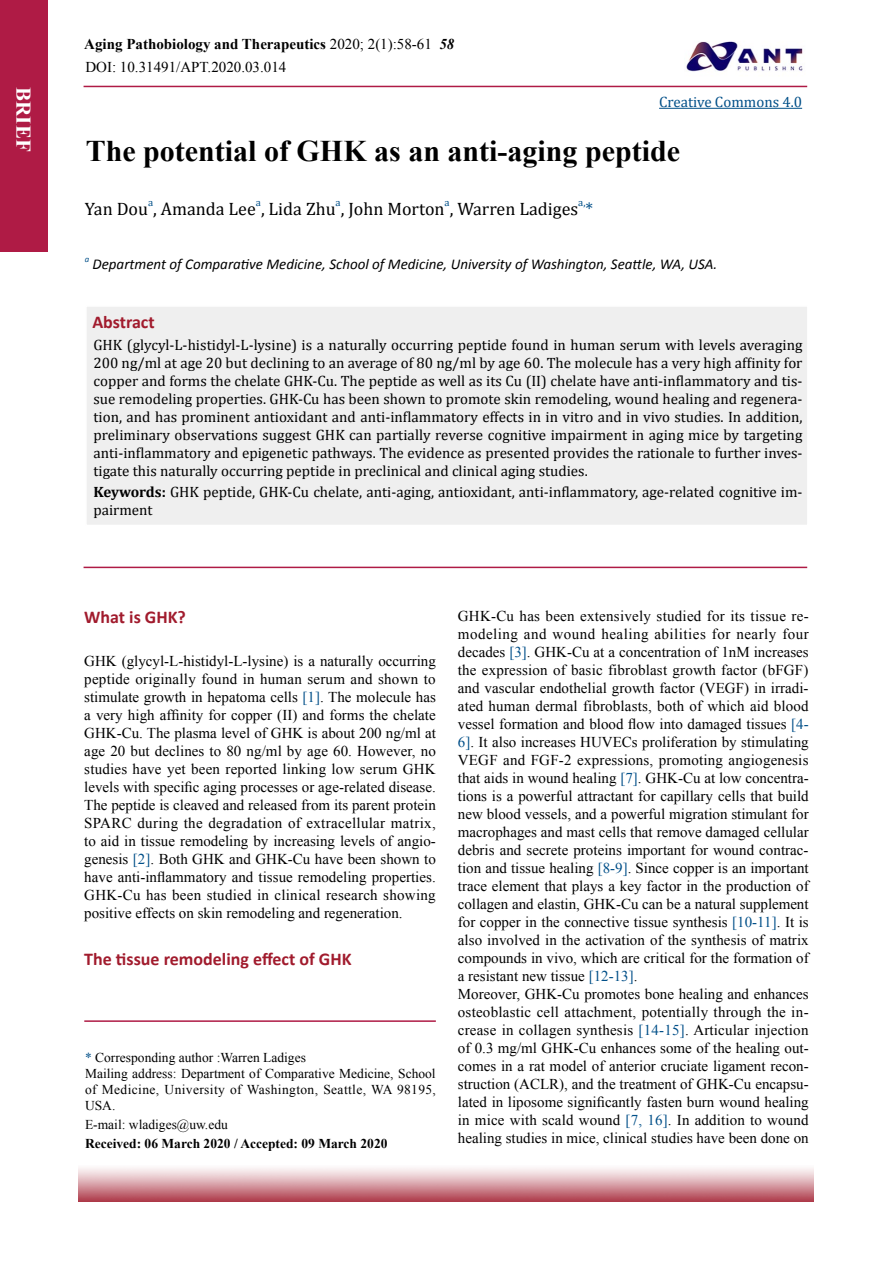
<style>
.page{position:relative;width:893px;height:1263px;background:#fff}
.page>*{position:absolute;margin:0;border:0;box-sizing:border-box;transform-origin:0 0}
.t1{font:700 30px "Times New Roman";color:#000}
.t2{font:700 21px "Times New Roman";color:#fff}
.t3{font:18px "Cambria";color:#000}
.t4{font:700 18px "Calibri";color:#a11b2d}
.t5{font:15px/18px "Times New Roman";color:#000}
.t6{font:15px/18px "Cambria";color:#000;text-align:justify}
.t7{font:italic 15px "Calibri";color:#000}
.t8{font:15px "Cambria";color:#004f88}
.t9{font:13.5px/16.2px "Times New Roman";color:#000}
.t10{font:700 13.5px "Times New Roman";color:#000}
.t11{font:10.5px "Cambria";color:#004f88}
.t12{font:italic 8.7px "Calibri";color:#004f88}
.s1{font-weight:700}
.s2{font-weight:700;font-style:italic}
.s3{color:#004f88}
</style>
<div class="page">
<div style="left:85px;top:305px;width:724px;height:221px;background:#efefef;border:2px solid #fff"></div>
<div style="left:0;top:0;width:48px;height:251px;background:#af1b45"></div>
<img style="left:686px;top:41px;width:117px;height:31px">
<hr style="left:84px;top:86px;width:723px;height:1px;background:#af1b45">
<hr style="left:659px;top:108px;width:143px;height:1px;background:#004f88">
<hr style="left:84px;top:567px;width:723px;height:1px;background:#af1b45">
<hr style="left:84px;top:1020px;width:352px;height:2px;background:#af1b45">
<img style="left:79px;top:1168px;width:734px;height:33px">
<h2 class="t2" style="left:38px;top:87px;width:66px;rotate:90deg">BRIEF</h2>
<p class="t5" style="left:84px;top:33px;width:372px;line-height:22.6px"><span class="s1">Aging Pathobiology and Therapeutics</span> 2020; 2(1):58-61 <span class="s2">58<br></span>DOI: 10.31491/APT.2020.03.014</p>
<p class="t8" style="left:659px;top:93px;width:145px">Creative Commons 4.0</p>
<h1 class="t1" style="left:86px;top:130px;width:596px">The potential of GHK as an anti-aging peptide</h1>
<p class="t3" style="left:85px;top:198px;width:510px">Yan Dou , Amanda Lee , Lida Zhu , John Morton , Warren Ladiges <span class="s3">*</span></p>
<p class="t11" style="left:148px;top:197px;width:7px">a</p>
<p class="t11" style="left:256px;top:197px;width:7px">a</p>
<p class="t11" style="left:336px;top:197px;width:7px">a</p>
<p class="t11" style="left:445px;top:197px;width:7px">a</p>
<p class="t11" style="left:578px;top:197px;width:9px">a,</p>
<p class="t12" style="left:85px;top:253px;width:6px">a</p>
<p class="t7" style="left:93px;top:253px;width:626px">Department of Comparative Medicine, School of Medicine, University of Washington, Seattle, WA, USA.</p>
<p class="t4" style="left:92px;top:310px;width:64px">Abstract</p>
<p class="t6" style="left:93px;top:335px;width:711px">GHK (glycyl-L-histidyl-L-lysine) is a naturally occurring peptide found in human serum with levels averaging 200 ng/ml at age 20 but declining to an average of 80 ng/ml by age 60. The molecule has a very high affinity for copper and forms the chelate GHK-Cu. The peptide as well as its Cu (II) chelate have anti-inflammatory and tis&shy;sue remodeling properties. GHK-Cu has been shown to promote skin remodeling, wound healing and regenera&shy;tion, and has prominent antioxidant and anti-inflammatory effects in in vitro and in vivo studies. In addition, preliminary observations suggest GHK can partially reverse cognitive impairment in aging mice by targeting anti-inflammatory and epigenetic pathways. The evidence as presented provides the rationale to further inves&shy;tigate this naturally occurring peptide in preclinical and clinical aging studies.</p>
<p class="t6" style="left:93px;top:483px;width:711px"><span class="s1">Keywords:</span> GHK peptide, GHK-Cu chelate, anti-aging, antioxidant, anti-inflammatory, age-related cognitive im&shy;pairment</p>
<p class="t4" style="left:84px;top:605px;width:103px">What is GHK?</p>
<p class="t5" style="left:84px;top:651px;width:353px;text-align:justify">GHK (glycyl-L-histidyl-L-lysine) is a naturally occurring peptide originally found in human serum and shown to stimulate growth in hepatoma cells <span class="s3">[1]</span>. The molecule has a very high affinity for copper (II) and forms the chelate GHK-Cu. The plasma level of GHK is about 200 ng/ml at age 20 but declines to 80 ng/ml by age 60. However, no studies have yet been reported linking low serum GHK levels with specific aging processes or age-related disease.<br>The peptide is cleaved and released from its parent protein SPARC during the degradation of extracellular matrix, to aid in tissue remodeling by increasing levels of angio&shy;genesis <span class="s3">[2]</span>. Both GHK and GHK-Cu have been shown to have anti-inflammatory and tissue remodeling properties.<br>GHK-Cu has been studied in clinical research showing positive effects on skin remodeling and regeneration.</p>
<p class="t4" style="left:84px;top:947px;width:269px">The tissue remodeling effect of GHK</p>
<p class="t9" style="left:85px;top:1049px;width:352px"><span class="s3">*</span> Corresponding author :Warren Ladiges<br>Mailing address: Department of Comparative Medicine, School of Medicine, University of Washington, Seattle, WA 98195, USA.</p>
<p class="t9" style="left:85px;top:1116px;width:144px">E-mail: wladiges@uw.edu</p>
<p class="t10" style="left:85px;top:1134px;width:304px">Received: 06 March 2020 / Accepted: 09 March 2020</p>
<p class="t5" style="left:458px;top:606px;width:352px">GHK-Cu has been extensively studied for its tissue re&shy;modeling and wound healing abilities for nearly four decades <span class="s3">[3]</span>. GHK-Cu at a concentration of 1nM increases the expression of basic fibroblast growth factor (bFGF) and vascular endothelial growth factor (VEGF) in irradi&shy;ated human dermal fibroblasts, both of which aid blood vessel formation and blood flow into damaged tissues <span class="s3">[4- 6]</span>. It also increases HUVECs proliferation by stimulating VEGF and FGF-2 expressions, promoting angiogenesis that aids in wound healing <span class="s3">[7]</span>. GHK-Cu at low concentra&shy;tions is a powerful attractant for capillary cells that build new blood vessels, and a powerful migration stimulant for macrophages and mast cells that remove damaged cellular debris and secrete proteins important for wound contrac&shy;tion and tissue healing <span class="s3">[8-9]</span>. Since copper is an important trace element that plays a key factor in the production of collagen and elastin, GHK-Cu can be a natural supplement for copper in the connective tissue synthesis <span class="s3">[10-11]</span>. It is also involved in the activation of the synthesis of matrix compounds in vivo, which are critical for the formation of a resistant new tissue <span class="s3">[12-13]</span>.<br>Moreover, GHK-Cu promotes bone healing and enhances osteoblastic cell attachment, potentially through the in&shy;crease in collagen synthesis <span class="s3">[14-15]</span>. Articular injection of 0.3 mg/ml GHK-Cu enhances some of the healing out&shy;comes in a rat model of anterior cruciate ligament recon&shy;struction (ACLR), and the treatment of GHK-Cu encapsu&shy;lated in liposome significantly fasten burn wound healing in mice with scald wound <span class="s3">[7, 16]</span>. In addition to wound healing studies in mice, clinical studies have been done on</p>
</div>
